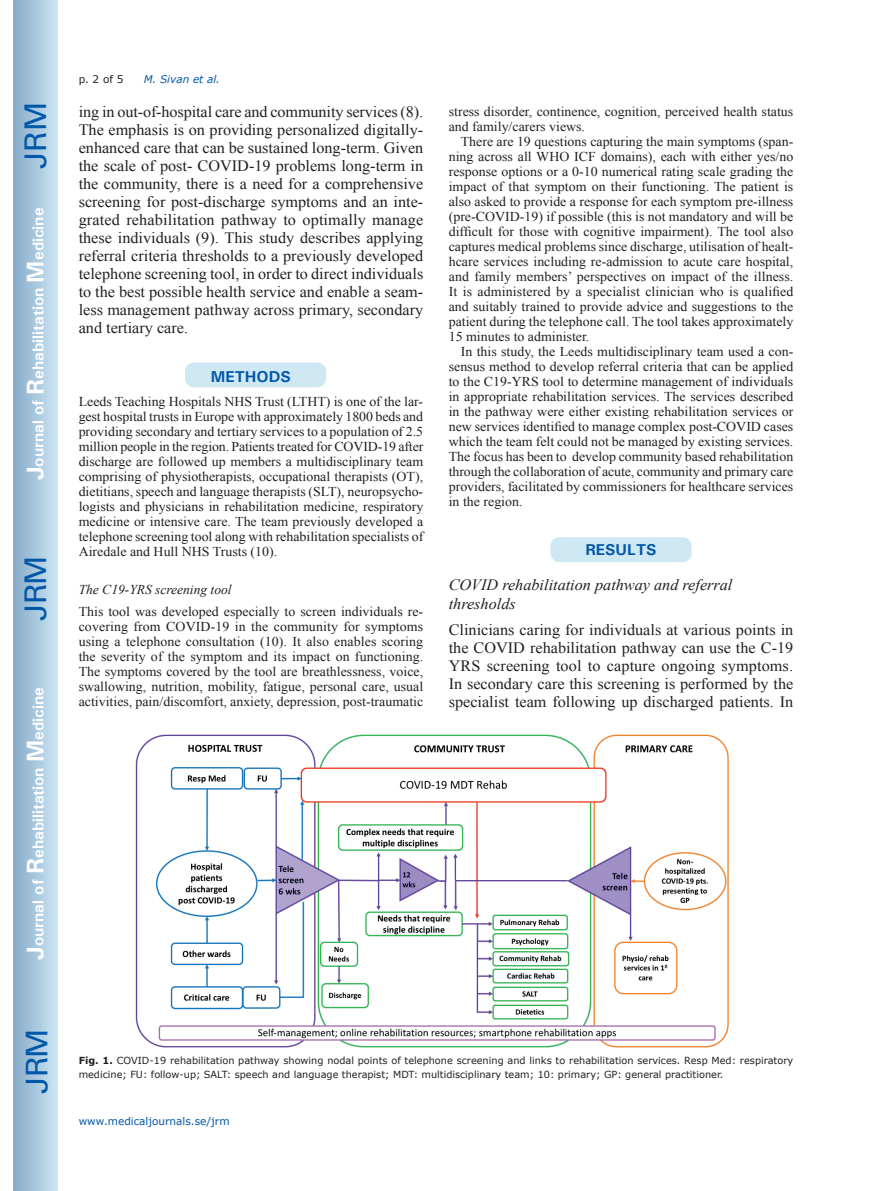
<style>
.page{position:relative;width:872px;height:1191px;background:#fff}
.page>*{position:absolute;margin:0;border:0;box-sizing:border-box;transform-origin:0 0}
.t1{font:30px "Univers";letter-spacing:-.03em;color:#0157a8}
.t2{font:15.75px/18px "Times New Roman";color:#231f20;text-align:justify}
.t3{font:700 15.75px "Univers";color:#fff}
.t4{font:italic 15.75px/18.9px "Times New Roman";color:#231f20}
.t5{font:700 15.75px "Univers";color:#0157a8}
.t6{font:13.5px/15px "Times New Roman";color:#231f20;text-align:justify}
.t7{font:italic 13.5px "Times New Roman";color:#231f20}
.t8{font:10.5px "Verdana";color:#0157a8}
.t9{font:italic 10.5px "Verdana";color:#0157a8}
.t10{font:10.5px "Verdana";color:#231f20}
.t11{font:9.75px/13.5px "Verdana";color:#231f20}
.s1{font-size:24px}
.s2{font-weight:700}
</style>
<div class="page">
<div style="left:14px;top:0;width:43px;height:1191px;background:linear-gradient(to right,#88acca,#cbe5f2)"></div>
<div style="left:549px;top:536px;width:143px;height:27px;background:#cee8f4;border-radius:10px"></div>
<div style="left:549px;top:536px;width:144px;height:27px;border:2px solid #fff;border-radius:10px"></div>
<div style="left:184px;top:362px;width:143px;height:26px;background:#cee8f4;border-radius:10px"></div>
<div style="left:183px;top:361px;width:145px;height:28px;border:2px solid #fff;border-radius:10px"></div>
<img style="left:135px;top:734px;width:594px;height:314px">
<h1 class="t1" style="left:18px;top:169px;width:68px;rotate:-90deg">JRM</h1>
<p class="t3" style="left:28px;top:480px;width:274px;rotate:-90deg"><span class="s1">J</span>ournal of <span class="s1">R</span>ehabilitation <span class="s1">M</span>edicine</p>
<h1 class="t1" style="left:18px;top:620px;width:67px;rotate:-90deg">JRM</h1>
<p class="t3" style="left:28px;top:959px;width:274px;rotate:-90deg"><span class="s1">J</span>ournal of <span class="s1">R</span>ehabilitation <span class="s1">M</span>edicine</p>
<h1 class="t1" style="left:19px;top:1093px;width:67px;rotate:-90deg">JRM</h1>
<p class="t10" style="left:79px;top:72px;width:46px">p. 2 of 5</p>
<p class="t9" style="left:144px;top:72px;width:78px">M. Sivan et al.</p>
<p class="t2" style="left:79px;top:103px;width:346px">ing in out-of-hospital care and community services (8).<br>The emphasis is on providing personalized digitally&shy;enhanced care that can be sustained long-term. Given the scale of post- COVID-19 problems long-term in the community, there is a need for a comprehensive screening for post-discharge symptoms and an inte&shy;grated rehabilitation pathway to optimally manage these individuals (9). This study describes applying referral criteria thresholds to a previously developed telephone screening tool, in order to direct individuals to the best possible health service and enable a seam&shy;less management pathway across primary, secondary and tertiary care.</p>
<p class="t5" style="left:211px;top:367px;width:82px">METHODS</p>
<p class="t6" style="left:79px;top:394px;width:346px">Leeds Teaching Hospitals NHS Trust (LTHT) is one of the lar&shy;gest hospital trusts in Europe with approximately 1800 beds and providing secondary and tertiary services to a population of 2.5 million people in the region. Patients treated for COVID-19 after discharge are followed up members a multidisciplinary team comprising of physiotherapists, occupational therapists (OT), dietitians, speech and language therapists (SLT), neuropsycho&shy;logists and physicians in rehabilitation medicine, respiratory medicine or intensive care. The team previously developed a telephone screening tool along with rehabilitation specialists of Airedale and Hull NHS Trusts (10).</p>
<p class="t7" style="left:79px;top:580px;width:154px">The C19-YRS screening tool</p>
<p class="t6" style="left:79px;top:604px;width:346px">This tool was developed especially to screen individuals re&shy;covering from COVID-19 in the community for symptoms using a telephone consultation (10). It also enables scoring the severity of the symptom and its impact on functioning.<br>The symptoms covered by the tool are breathlessness, voice, swallowing, nutrition, mobility, fatigue, personal care, usual activities, pain/discomfort, anxiety, depression, post-traumatic</p>
<p class="t6" style="left:449px;top:103px;width:346px">stress disorder, continence, cognition, perceived health status and family/carers views.</p>
<p class="t6" style="left:449px;top:133px;width:346px;text-indent:12px">There are 19 questions capturing the main symptoms (span&shy;ning across all WHO ICF domains), each with either yes/no response options or a 0-10 numerical rating scale grading the impact of that symptom on their functioning. The patient is also asked to provide a response for each symptom pre-illness (pre-COVID-19) if possible (this is not mandatory and will be difficult for those with cognitive impairment). The tool also captures medical problems since discharge, utilisation of healt&shy;hcare services including re-admission to acute care hospital, and family members’ perspectives on impact of the illness.<br>It is administered by a specialist clinician who is qualified and suitably trained to provide advice and suggestions to the patient during the telephone call. The tool takes approximately 15 minutes to administer.</p>
<p class="t6" style="left:449px;top:343px;width:346px;text-indent:12px">In this study, the Leeds multidisciplinary team used a con&shy;sensus method to develop referral criteria that can be applied to the C19-YRS tool to determine management of individuals in appropriate rehabilitation services. The services described in the pathway were either existing rehabilitation services or new services identified to manage complex post-COVID cases which the team felt could not be managed by existing services.<br>The focus has been to develop community based rehabilitation through the collaboration of acute, community and primary care providers, facilitated by commissioners for healthcare services in the region.</p>
<p class="t5" style="left:585px;top:539px;width:73px">RESULTS</p>
<p class="t4" style="left:449px;top:575px;width:285px">COVID rehabilitation pathway and referral thresholds</p>
<p class="t2" style="left:449px;top:620px;width:346px">Clinicians caring for individuals at various points in the COVID rehabilitation pathway can use the C-19<br>YRS screening tool to capture ongoing symptoms.<br>In secondary care this screening is performed by the specialist team following up discharged patients. In</p>
<p class="t11" style="left:79px;top:1054px;width:716px"><span class="s2">Fig. 1.</span> COVID-19 rehabilitation pathway showing nodal points of telephone screening and links to rehabilitation services. Resp Med: respiratory medicine; FU: follow-up; SALT: speech and language therapist; MDT: multidisciplinary team; 10: primary; GP: general practitioner.</p>
<p class="t8" style="left:79px;top:1114px;width:152px">www.medicaljournals.se/jrm</p>
</div>
